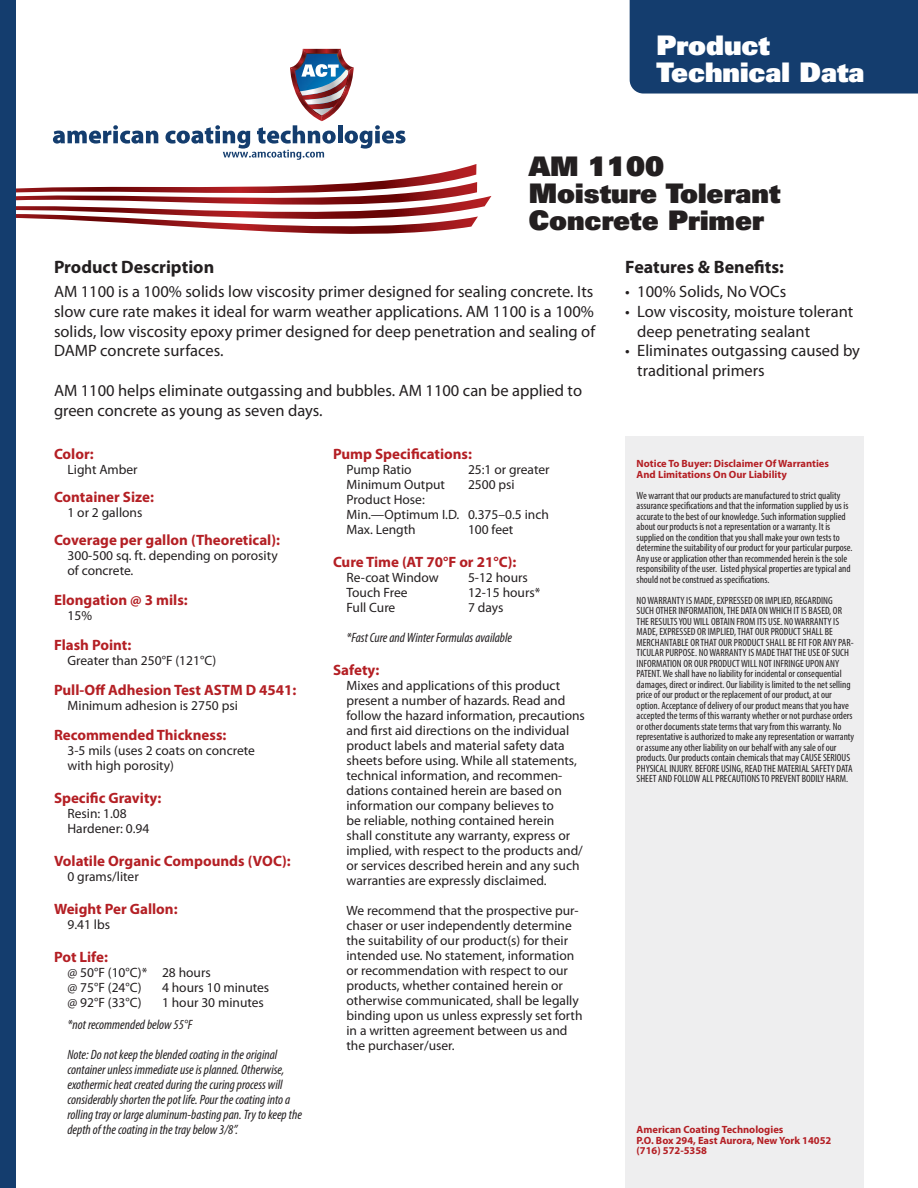
<style>
.page{position:relative;width:918px;height:1188px;background:#fff}
.page>*{position:absolute;margin:0;border:0;box-sizing:border-box;transform-origin:0 0}
.t1{font:900 27px "Univers";color:#231f20}
.t2{font:900 27px "Univers";color:#fff}
.t3{font:700 18px "Myriad Pro";color:#231f20}
.t4{font:16.5px/19.8px "Myriad Pro";color:#231f20}
.t5{font:700 15px "Myriad Pro";color:#b41f24}
.t6{font:13.5px/15px "Myriad Pro";color:#231f20}
.t7{font:italic condensed 13.5px/15px "Myriad Pro";color:#231f20}
.t8{font:condensed 10.5px/10.5px "Myriad Pro";color:#231f20}
.t9{font:700 10.5px "Myriad Pro";color:#b41f24}
</style>
<div class="page">
<div style="left:630px;top:0;width:288px;height:94px;background:#143d6e"></div>
<svg style="left:16px;top:49px;width:475px;height:185px"></svg>
<div style="left:0;top:0;width:16px;height:1188px;background:#143d6e"></div>
<div style="left:625px;top:436px;width:239px;height:752px;background:#eeeeef"></div>
<p class="t2" style="left:657px;top:27px;width:115px">Product</p>
<p class="t2" style="left:657px;top:54px;width:209px">Technical Data</p>
<p class="t3" style="left:54px;top:256px;width:162px">Product Description</p>
<p class="t1" style="left:529px;top:148px;width:137px">AM 1100</p>
<p class="t1" style="left:529px;top:175px;width:253px">Moisture Tolerant</p>
<p class="t1" style="left:529px;top:202px;width:237px">Concrete Primer</p>
<p class="t3" style="left:625px;top:256px;width:160px">Features &amp; Benefits:</p>
<p class="t4" style="left:54px;top:281px;width:543px;text-align:justify">AM 1100 is a 100% solids low viscosity primer designed for sealing concrete. Its slow cure rate makes it ideal for warm weather applications. AM 1100 is a 100% solids, low viscosity epoxy primer designed for deep penetration and sealing of DAMP concrete surfaces.</p>
<p class="t4" style="left:54px;top:380px;width:530px">AM 1100 helps eliminate outgassing and bubbles. AM 1100 can be applied to green concrete as young as seven days.</p>
<p class="t5" style="left:54px;top:446px;width:41px">Color:</p>
<p class="t6" style="left:68px;top:462px;width:72px">Light Amber</p>
<p class="t5" style="left:54px;top:489px;width:101px">Container Size:</p>
<p class="t6" style="left:68px;top:505px;width:76px">1 or 2 gallons</p>
<p class="t5" style="left:54px;top:531px;width:228px">Coverage per gallon (Theoretical):</p>
<p class="t6" style="left:68px;top:547px;width:212px">300-500 sq. ft. depending on porosity</p>
<p class="t6" style="left:68px;top:562px;width:67px">of concrete.</p>
<p class="t5" style="left:54px;top:591px;width:135px">Elongation @ 3 mils:</p>
<p class="t6" style="left:68px;top:607px;width:26px">15%</p>
<p class="t5" style="left:54px;top:636px;width:79px">Flash Point:</p>
<p class="t6" style="left:68px;top:652px;width:150px">Greater than 250°F (121°C)</p>
<p class="t5" style="left:54px;top:681px;width:244px">Pull-Off Adhesion Test ASTM D 4541:</p>
<p class="t6" style="left:68px;top:697px;width:172px">Minimum adhesion is 2750 psi</p>
<p class="t5" style="left:54px;top:726px;width:174px">Recommended Thickness:</p>
<p class="t6" style="left:68px;top:742px;width:189px">3-5 mils (uses 2 coats on concrete</p>
<p class="t6" style="left:68px;top:757px;width:108px">with high porosity)</p>
<p class="t5" style="left:54px;top:789px;width:109px">Specific Gravity:</p>
<p class="t6" style="left:68px;top:805px;width:61px">Resin: 1.08</p>
<p class="t6" style="left:68px;top:820px;width:83px">Hardener: 0.94</p>
<p class="t5" style="left:54px;top:852px;width:238px">Volatile Organic Compounds (VOC):</p>
<p class="t6" style="left:68px;top:868px;width:73px">0 grams/liter</p>
<p class="t5" style="left:54px;top:900px;width:125px">Weight Per Gallon:</p>
<p class="t6" style="left:68px;top:916px;width:44px">9.41 lbs</p>
<p class="t5" style="left:54px;top:948px;width:56px">Pot Life:</p>
<p class="t6" style="left:68px;top:964px;width:145px">@ 50°F (10°C)* 28 hours</p>
<p class="t6" style="left:68px;top:979px;width:76px">@ 75°F (24°C)</p>
<p class="t6" style="left:162px;top:979px;width:109px">4 hours 10 minutes</p>
<p class="t6" style="left:68px;top:994px;width:76px">@ 92°F (33°C)</p>
<p class="t6" style="left:162px;top:994px;width:103px">1 hour 30 minutes</p>
<p class="t7" style="left:68px;top:1017px;width:126px">*not recommended below 55°F</p>
<p class="t7" style="left:68px;top:1047px;width:236px">Note: Do not keep the blended coating in the original container unless immediate use is planned. Otherwise, exothermic heat created during the curing process will considerably shorten the pot life. Pour the coating into a rolling tray or large aluminum-basting pan. Try to keep the depth of the coating in the tray below 3/8”.</p>
<p class="t5" style="left:333px;top:446px;width:140px">Pump Specifications:</p>
<p class="t6" style="left:346px;top:462px;width:67px">Pump Ratio</p>
<p class="t6" style="left:468px;top:462px;width:83px">25:1 or greater</p>
<p class="t6" style="left:346px;top:477px;width:100px">Minimum Output</p>
<p class="t6" style="left:468px;top:477px;width:48px">2500 psi</p>
<p class="t6" style="left:346px;top:492px;width:80px">Product Hose:</p>
<p class="t6" style="left:346px;top:507px;width:204px">Min.—Optimum I.D. 0.375–0.5 inch</p>
<p class="t6" style="left:346px;top:522px;width:71px">Max. Length</p>
<p class="t6" style="left:468px;top:522px;width:47px">100 feet</p>
<p class="t5" style="left:333px;top:554px;width:185px">Cure Time (AT 70°F or 21°C):</p>
<p class="t6" style="left:346px;top:570px;width:94px">Re-coat Window</p>
<p class="t6" style="left:468px;top:570px;width:61px">5-12 hours</p>
<p class="t6" style="left:346px;top:585px;width:63px">Touch Free</p>
<p class="t6" style="left:468px;top:585px;width:74px">12-15 hours*</p>
<p class="t6" style="left:346px;top:600px;width:50px">Full Cure</p>
<p class="t6" style="left:468px;top:600px;width:37px">7 days</p>
<p class="t7" style="left:346px;top:630px;width:167px">*Fast Cure and Winter Formulas available</p>
<p class="t5" style="left:333px;top:662px;width:48px">Safety:</p>
<p class="t6" style="left:346px;top:678px;width:240px">Mixes and applications of this product present a number of hazards. Read and follow the hazard information, precautions and first aid directions on the individual product labels and material safety data sheets before using. While all statements, technical information, and recommen&shy;dations contained herein are based on information our company believes to<br>be reliable, nothing contained herein<br>shall constitute any warranty, express or implied, with respect to the products and/ or services described herein and any such warranties are expressly disclaimed.</p>
<p class="t6" style="left:346px;top:903px;width:238px">We recommend that the prospective pur&shy;chaser or user independently determine the suitability of our product(s) for their intended use. No statement, information or recommendation with respect to our products, whether contained herein or otherwise communicated, shall be legally binding upon us unless expressly set forth in a written agreement between us and the purchaser/user.</p>
<p class="t4" style="left:625px;top:281px;width:163px">• 100% Solids, No VOCs</p>
<p class="t4" style="left:637px;top:301px;width:218px;text-indent:-12px">• Low viscosity, moisture tolerant deep penetrating sealant</p>
<p class="t4" style="left:637px;top:341px;width:224px;text-indent:-12px">• Eliminates outgassing caused by traditional primers</p>
<p class="t9" style="left:637px;top:458px;width:194px">Notice To Buyer: Disclaimer Of Warranties</p>
<p class="t9" style="left:637px;top:468px;width:152px">And Limitations On Our Liability</p>
<p class="t8" style="left:637px;top:490px;width:218px">We warrant that our products are manufactured to strict quality assurance specifications and that the information supplied by us is accurate to the best of our knowledge. Such information supplied about our products is not a representation or a warranty. It is supplied on the condition that you shall make your own tests to determine the suitability of our product for your particular purpose.<br>Any use or application other than recommended herein is the sole responsibility of the user. Listed physical properties are typical and should not be construed as specifications.</p>
<p class="t8" style="left:637px;top:595px;width:219px">NO WARRANTY IS MADE, EXPRESSED OR IMPLIED, REGARDING<br>SUCH OTHER INFORMATION, THE DATA ON WHICH IT IS BASED, OR THE RESULTS YOU WILL OBTAIN FROM ITS USE. N0 WARRANTY IS MADE, EXPRESSED OR IMPLIED, THAT OUR PRODUCT SHALL BE MERCHANTABLE OR THAT OUR PRODUCT SHALL BE FIT FOR ANY PAR-TICULAR PURPOSE. NO WARRANTY IS MADE THAT THE USE OF SUCH INFORMATION OR OUR PRODUCT WILL NOT INFRINGE UPON ANY PATENT. We shall have no liability for incidental or consequential damages, direct or indirect. Our liability is limited to the net selling price of our product or the replacement of our product, at our option. Acceptance of delivery of our product means that you have accepted the terms of this warranty whether or not purchase orders or other documents state terms that vary from this warranty. No representative is authorized to make any representation or warranty or assume any other liability on our behalf with any sale of our products. Our products contain chemicals that may CAUSE SERIOUS PHYSICAL INJURY. BEFORE USING, READ THE MATERIAL SAFETY DATA SHEET AND FOLLOW ALL PRECAUTIONS TO PREVENT BODILY HARM.</p>
<p class="t9" style="left:637px;top:1124px;width:148px">American Coating Technologies</p>
<p class="t9" style="left:637px;top:1134px;width:196px">P.O. Box 294, East Aurora, New York 14052</p>
<p class="t9" style="left:637px;top:1145px;width:72px">(716) 572-5358</p>
</div>
